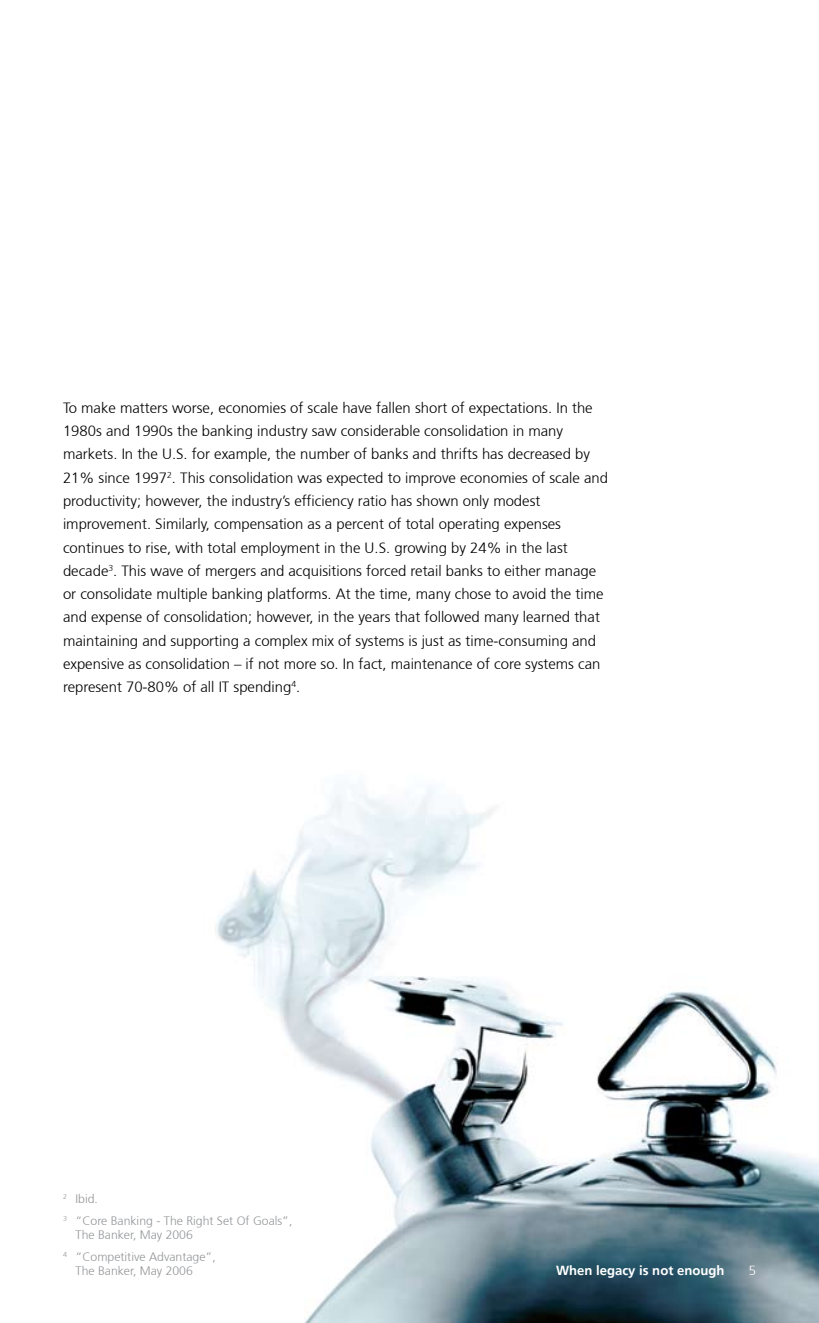
<style>
.page{position:relative;width:819px;height:1323px;background:#fff}
.page>*{position:absolute;margin:0;border:0;box-sizing:border-box;transform-origin:0 0}
.t1{font:300 14.88px/23.3px "Frutiger 45";color:#000}
.t2{font:700 13.12px "Frutiger";color:#fff}
.t3{font:300 12.25px/21.9px "Frutiger 45";color:#939598}
</style>
<div class="page">
<img style="left:215px;top:785px;width:604px;height:538px">
<svg style="left:750px;top:1266px;width:5px;height:9px"></svg>
<p class="t1" style="left:63px;top:396px;width:547px">To make matters worse, economies of scale have fallen short of expectations. In the 1980s and 1990s the banking industry saw considerable consolidation in many markets. In the U.S. for example, the number of banks and thrifts has decreased by 21% since 1997<sup>2</sup>. This consolidation was expected to improve economies of scale and productivity; however, the industry’s efficiency ratio has shown only modest improvement. Similarly, compensation as a percent of total operating expenses continues to rise, with total employment in the U.S. growing by 24% in the last decade<sup>3</sup>. This wave of mergers and acquisitions forced retail banks to either manage or consolidate multiple banking platforms. At the time, many chose to avoid the time and expense of consolidation; however, in the years that followed many learned that maintaining and supporting a complex mix of systems is just as time-consuming and expensive as consolidation – if not more so. In fact, maintenance of core systems can represent 70-80% of all IT spending<sup>4</sup>.</p>
<p class="t3" style="left:63px;top:1188px;width:231px"><sup>2</sup> Ibid.<br><sup>3</sup> “Core Banking - The Right Set Of Goals”,</p>
<p class="t3" style="left:63px;top:1224px;width:154px;text-indent:13px">The Banker, May 2006<br><sup>4</sup> “Competitive Advantage”,</p>
<p class="t3" style="left:76px;top:1260px;width:119px">The Banker, May 2006</p>
<p class="t2" style="left:556px;top:1263px;width:170px">When legacy is not enough</p>
</div>
